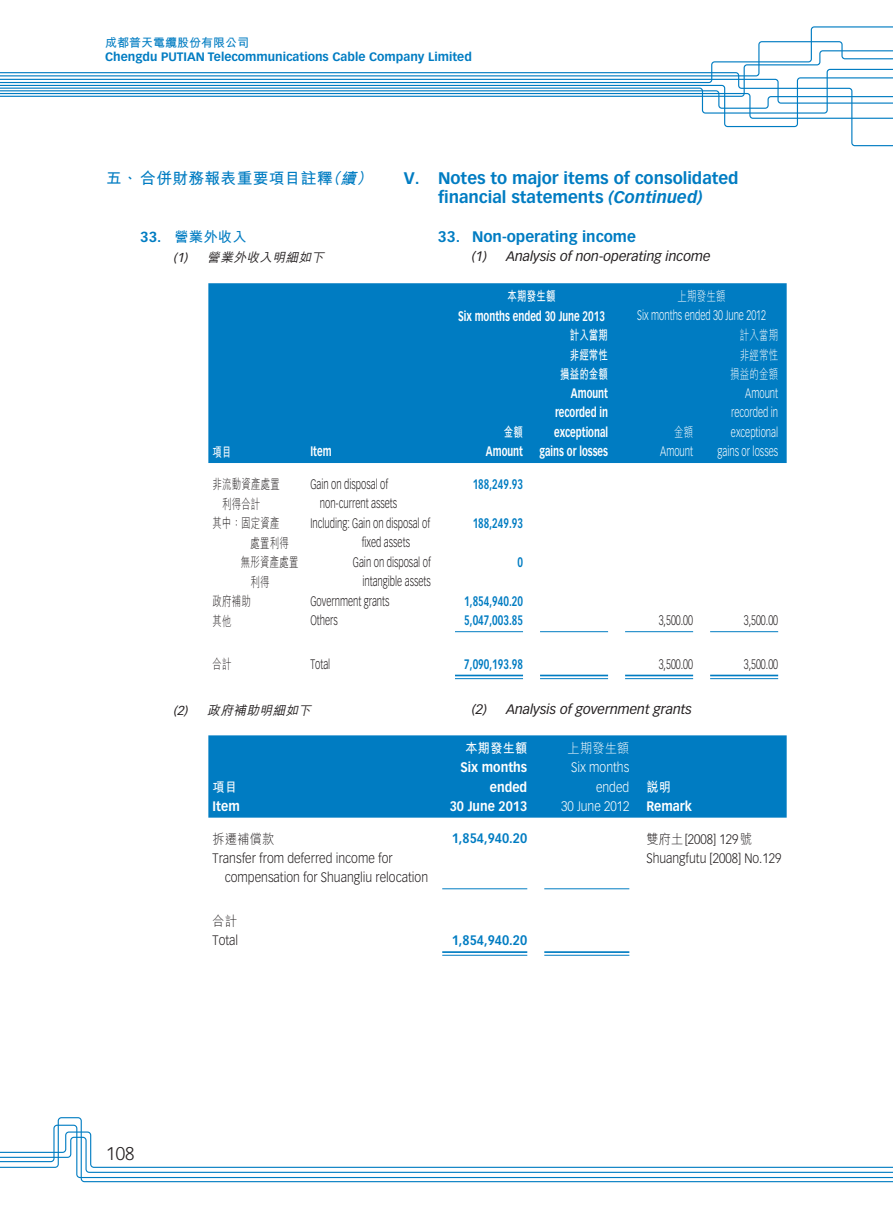
<style>
.page{position:relative;width:893px;height:1212px;background:#fff}
.page>*{position:absolute;margin:0;border:0;box-sizing:border-box;transform-origin:0 0}
.t1{font:300 18px "Vectora LT Std";color:#231f20}
.t2{font:700 16.5px/19.5px "Vectora LT Std";color:#007cc2;text-align:center}
.t3{font:700 15.75px "M Hei HK";letter-spacing:.02em;color:#007cc2}
.t4{font:700 15px "Vectora LT Std";color:#007cc2}
.t5{font:700 14.25px "M Hei HK";letter-spacing:.02em;color:#007cc2}
.t6{font:300 13.5px/19.5px "Vectora LT Std";color:#231f20;scale:.7 1}
.t7{font:300 13.5px/19.5px "Vectora LT Std";color:#231f20;scale:.9 1}
.t8{font:700 13.5px/19.5px "Vectora LT Std";color:#fff;text-align:right;scale:.7 1}
.t9{font:300 13.5px/19.5px "Vectora LT Std";color:#fff;text-align:right;scale:.7 1}
.t10{font:italic 13.5px "Vectora LT Std";color:#231f20}
.t11{font:700 13.5px "Vectora LT Std";color:#007cc2;scale:.7 1}
.t12{font:300 13.5px/19.5px "M Hei HK";letter-spacing:.02em;color:#231f20;scale:.7 1}
.t13{font:700 13.5px/19.5px "Vectora LT Std";color:#fff;text-align:right;scale:.9 1}
.t14{font:300 13.5px/19.5px "Vectora LT Std";color:#fff;text-align:right;scale:.9 1}
.t15{font:700 13.5px "Vectora LT Std";color:#007cc2;scale:.9 1}
.t16{font:700 13.5px/19.5px "M Hei HK";letter-spacing:.02em;color:#fff;text-align:right;scale:.7 1}
.t17{font:300 13.5px/19.5px "M Hei HK";letter-spacing:.02em;color:#fff;text-align:right;scale:.7 1}
.t18{font:700 13.5px "M Hei HK";letter-spacing:.02em;color:#fff;scale:.9 1}
.t19{font:300 13.5px "M Hei HK";letter-spacing:.02em;color:#231f20;scale:.9 1}
.t20{font:300 13.5px "M Hei HK";letter-spacing:.02em;color:#fff;scale:.9 1}
.t21{font:italic 500 12.75px "M Hei HK";color:#231f20}
.t22{font:700 12px "Vectora LT Std";color:#007cc2}
.t23{font:700 12px "M Hei HK";color:#007cc2}
.s1{font-style:italic}
.s2{font-family:"Vectora LT Std"}
.s3{font-family:"Vectora LT Std";font-weight:400}
.s4{font-family:"M Hei HK"}
</style>
<div class="page">
<svg style="left:0;top:41px;width:893px;height:78px"></svg>
<svg style="left:0;top:1117px;width:893px;height:65px"></svg>
<div style="left:208px;top:283px;width:579px;height:180px;background:#007cc2"></div>
<hr style="left:455px;top:631px;width:68px;height:1px;background:#007cc2">
<hr style="left:540px;top:631px;width:68px;height:1px;background:#007cc2">
<hr style="left:625px;top:631px;width:68px;height:1px;background:#007cc2">
<hr style="left:710px;top:631px;width:68px;height:1px;background:#007cc2">
<hr style="left:455px;top:675px;width:68px;height:1px;background:#007cc2">
<hr style="left:455px;top:678px;width:68px;height:1px;background:#007cc2">
<hr style="left:540px;top:675px;width:68px;height:1px;background:#007cc2">
<hr style="left:540px;top:678px;width:68px;height:1px;background:#007cc2">
<hr style="left:625px;top:675px;width:68px;height:1px;background:#007cc2">
<hr style="left:625px;top:678px;width:68px;height:1px;background:#007cc2">
<hr style="left:710px;top:675px;width:68px;height:1px;background:#007cc2">
<hr style="left:710px;top:678px;width:68px;height:1px;background:#007cc2">
<div style="left:208px;top:735px;width:579px;height:83px;background:#007cc2"></div>
<hr style="left:442px;top:888px;width:85px;height:1px;background:#007cc2">
<hr style="left:544px;top:888px;width:85px;height:1px;background:#007cc2">
<hr style="left:442px;top:951px;width:85px;height:2px;background:#007cc2">
<hr style="left:442px;top:955px;width:85px;height:1px;background:#007cc2">
<hr style="left:544px;top:951px;width:85px;height:2px;background:#007cc2">
<hr style="left:544px;top:955px;width:85px;height:1px;background:#007cc2">
<p class="t23" style="left:105px;top:34px;width:145px">成都普天電纜股份有限公司</p>
<p class="t22" style="left:105px;top:50px;width:368px">Chengdu PUTIAN Telecommunications Cable Company Limited</p>
<p class="t3" style="left:106px;top:167px;width:272px">五、合併財務報表重要項目註釋<span class="s1">（續）</span></p>
<p class="t5" style="left:140px;top:227px;width:108px"><span class="s2">33.</span> 營業外收入</p>
<p class="t21" style="left:173px;top:248px;width:156px"><span class="s3">(1)</span> 營業外收入明細如下</p>
<p class="t16" style="left:213px;top:441px;width:29px">項目</p>
<p class="t8" style="left:310px;top:442px;width:32px">Item</p>
<p class="t2" style="left:404px;top:168px;width:336px">V. Notes to major items of consolidated financial statements <span class="s1">(Continued)</span></p>
<p class="t4" style="left:438px;top:227px;width:199px">33. Non-operating income</p>
<p class="t10" style="left:472px;top:249px;width:240px">(1) Analysis of non-operating income</p>
<p class="t16" style="left:507px;top:285px;width:70px">本期發生額</p>
<p class="t17" style="left:678px;top:286px;width:70px">上期發生額</p>
<p class="t8" style="left:458px;top:306px;width:211px">Six months ended 30 June 2013</p>
<p class="t9" style="left:637px;top:306px;width:186px">Six months ended 30 June 2012</p>
<p class="t16" style="left:560px;top:324px;width:70px">計入當期非經常性損益的金額</p>
<p class="t17" style="left:730px;top:325px;width:70px">計入當期非經常性損益的金額</p>
<p class="t16" style="left:504px;top:421px;width:29px">金額</p>
<p class="t8" style="left:486px;top:442px;width:55px">Amount</p>
<p class="t8" style="left:540px;top:383px;width:99px">Amount recorded in exceptional gains or losses</p>
<p class="t17" style="left:674px;top:422px;width:29px">金額</p>
<p class="t9" style="left:660px;top:442px;width:49px">Amount</p>
<p class="t9" style="left:718px;top:384px;width:88px">Amount recorded in exceptional gains or losses</p>
<p class="t12" style="left:222px;top:474px;width:84px;text-indent:-9px">非流動資產處置利得合計</p>
<p class="t6" style="left:320px;top:474px;width:112px;text-indent:-9px">Gain on disposal of non-current assets</p>
<p class="t11" style="left:473px;top:476px;width:73px">188,249.93</p>
<p class="t12" style="left:250px;top:513px;width:56px;text-indent:-38px">其中：固定資產處置利得</p>
<p class="t6" style="left:362px;top:513px;width:99px;text-indent:-51px">Including: Gain on disposal of fixed assets</p>
<p class="t11" style="left:473px;top:515px;width:73px">188,249.93</p>
<p class="t12" style="left:250px;top:552px;width:70px;text-indent:-9px">無形資產處置利得</p>
<p class="t6" style="left:353px;top:552px;width:113px;text-align:right">Gain on disposal of intangible assets</p>
<p class="t11" style="left:517px;top:554px;width:9px">0</p>
<p class="t12" style="left:213px;top:591px;width:56px">政府補助</p>
<p class="t6" style="left:310px;top:591px;width:115px">Government grants</p>
<p class="t11" style="left:464px;top:593px;width:85px">1,854,940.20</p>
<p class="t12" style="left:213px;top:611px;width:29px">其他</p>
<p class="t6" style="left:310px;top:611px;width:41px">Others</p>
<p class="t11" style="left:464px;top:612px;width:85px">5,047,003.85</p>
<p class="t6" style="left:659px;top:611px;width:51px">3,500.00</p>
<p class="t6" style="left:744px;top:611px;width:51px">3,500.00</p>
<p class="t12" style="left:213px;top:654px;width:29px">合計</p>
<p class="t6" style="left:310px;top:654px;width:30px">Total</p>
<p class="t11" style="left:464px;top:656px;width:85px">7,090,193.98</p>
<p class="t6" style="left:659px;top:654px;width:51px">3,500.00</p>
<p class="t6" style="left:744px;top:654px;width:51px">3,500.00</p>
<p class="t10" style="left:472px;top:701px;width:222px">(2) Analysis of government grants</p>
<p class="t18" style="left:466px;top:738px;width:70px">本期發生額</p>
<p class="t20" style="left:568px;top:741px;width:70px">上期發生額</p>
<p class="t18" style="left:213px;top:777px;width:29px">項目</p>
<p class="t13" style="left:213px;top:796px;width:32px">Item</p>
<p class="t21" style="left:173px;top:701px;width:143px"><span class="s3">(2)</span> 政府補助明細如下</p>
<p class="t13" style="left:450px;top:757px;width:88px">Six months ended<br>30 June 2013</p>
<p class="t14" style="left:561px;top:758px;width:77px">Six months ended<br>30 June 2012</p>
<p class="t18" style="left:646px;top:777px;width:29px">說明</p>
<p class="t13" style="left:646px;top:796px;width:52px">Remark</p>
<p class="t19" style="left:213px;top:832px;width:70px">拆遷補償款</p>
<p class="t15" style="left:452px;top:830px;width:85px">1,854,940.20</p>
<p class="t7" style="left:646px;top:829px;width:119px"><span class="s4">雙府土</span>[2008] 129<span class="s4">號</span></p>
<p class="t7" style="left:225px;top:848px;width:227px;text-indent:-12px">Transfer from deferred income for compensation for Shuangliu relocation</p>
<p class="t7" style="left:646px;top:848px;width:151px">Shuangfutu [2008] No.129</p>
<p class="t19" style="left:213px;top:914px;width:29px">合計</p>
<p class="t7" style="left:213px;top:931px;width:30px">Total</p>
<p class="t15" style="left:452px;top:932px;width:85px">1,854,940.20</p>
<h1 class="t1" style="left:106px;top:1143px;width:30px">108</h1>
</div>
